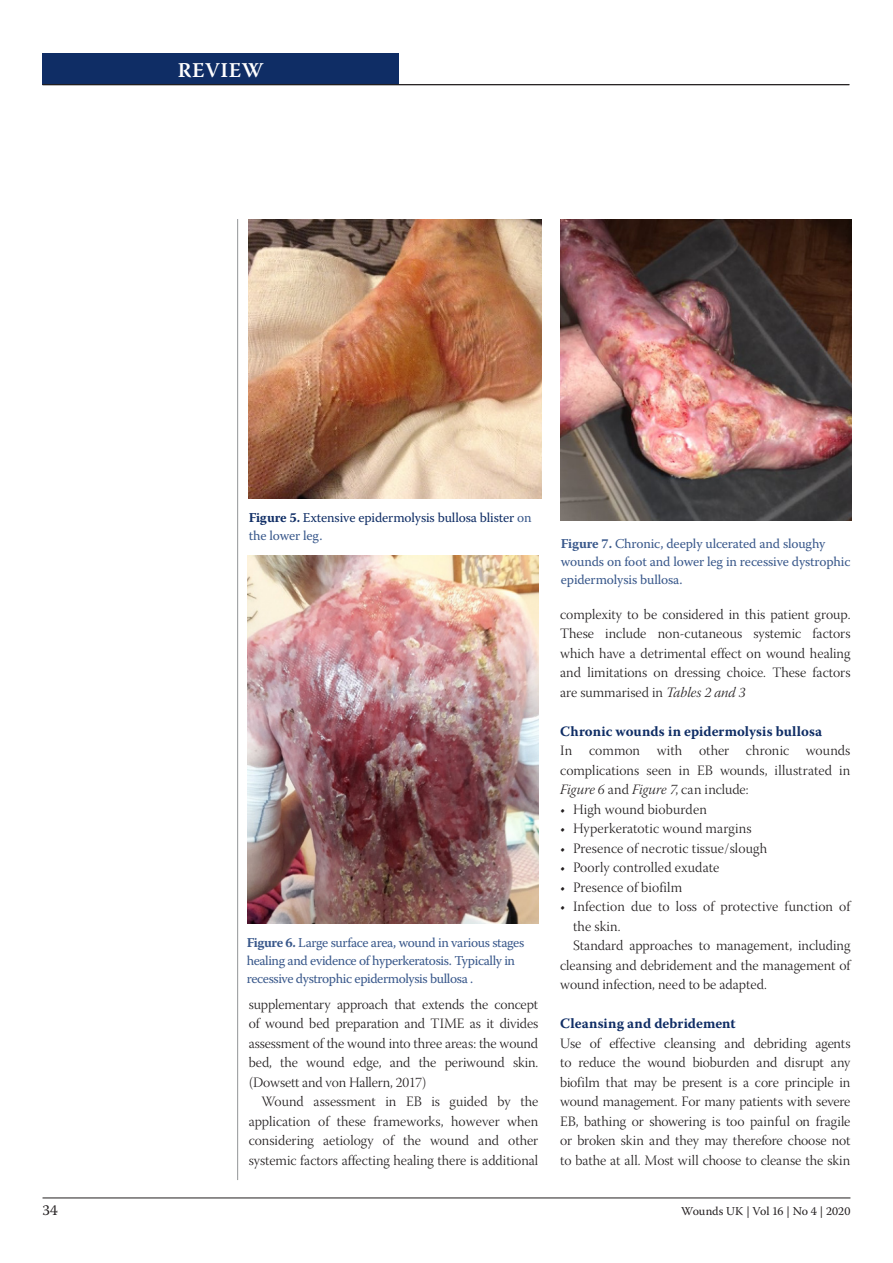
<style>
.page{position:relative;width:893px;height:1263px;background:#fff}
.page>*{position:absolute;margin:0;border:0;box-sizing:border-box;transform-origin:0 0}
.t1{font:600 21px "Warnock Pro";letter-spacing:.025em;color:#fff}
.t2{font:15px "Warnock Pro";color:#231f20}
.Paragraph_indented{font:14.25px/19.5px "Warnock Pro Light Subh";color:#231f20;text-align:justify}
.Paragraph_non-indent{font:14.25px/19.5px "Warnock Pro Light Subh";letter-spacing:.01em;color:#231f20;text-align:justify}
.B-head{font:700 14.25px "Warnock Pro";letter-spacing:.005em;color:#0f2d65}
.Figure_caption{font:13.5px/18px "Warnock Pro";letter-spacing:-.02em;color:#39588b}
.Figure_caption-2{font:13.5px/18px "Warnock Pro";letter-spacing:-.01em;color:#0f2d65}
.t3{font:12px "Warnock Pro";letter-spacing:-.005em;color:#231f20}
.s1{font-weight:700}
.s2{color:#39588b}
.s3{font-family:"Warnock Pro Light It Subh"}
</style>
<div class="page">
<hr style="left:43px;top:1197px;width:807px;height:1px;background:#231f20">
<div style="left:43px;top:53px;width:356px;height:32px;background:#0f2d65"></div>
<hr style="left:237px;top:219px;width:1px;height:961px;background:#939598">
<hr style="left:43px;top:84px;width:806px;height:1px;background:#231f20">
<img style="left:248px;top:556px;width:291px;height:368px">
<img style="left:560px;top:219px;width:292px;height:301px">
<img style="left:249px;top:219px;width:292px;height:280px">
<h1 class="t1" style="left:178px;top:57px;width:87px">REVIEW</h1>
<p class="Figure_caption-2" style="left:249px;top:508px;width:284px"><span class="s1">Figure 5.</span> Extensive epidermolysis bullosa blister <span class="s2">on the lower leg.</span></p>
<p class="Figure_caption" style="left:247px;top:933px;width:279px"><span class="s1">Figure 6.</span> Large surface area, wound in various stages healing and evidence of hyperkeratosis. Typically in recessive dystrophic epidermolysis bullosa .</p>
<p class="Paragraph_indented" style="left:249px;top:996px;width:291px">supplementary approach that extends the concept of wound bed preparation and TIME as it divides assessment of the wound into three areas: the wound bed, the wound edge, and the periwound skin. (Dowsett and von Hallern, 2017)</p>
<p class="Paragraph_indented" style="left:249px;top:1094px;width:291px;text-indent:13px">Wound assessment in EB is guided by the application of these frameworks, however when considering aetiology of the wound and other systemic factors affecting healing there is additional</p>
<p class="Figure_caption" style="left:561px;top:534px;width:291px"><span class="s1">Figure 7.</span> Chronic, deeply ulcerated and sloughy wounds on foot and lower leg in recessive dystrophic epidermolysis bullosa.</p>
<p class="Paragraph_indented" style="left:560px;top:606px;width:292px">complexity to be considered in this patient group.<br>These include non-cutaneous systemic factors which have a detrimental effect on wound healing and limitations on dressing choice. These factors are summarised in <span class="s3">Tables 2 and 3</span></p>
<p class="B-head" style="left:560px;top:722px;width:263px">Chronic wounds in epidermolysis bullosa</p>
<p class="Paragraph_non-indent" style="left:560px;top:743px;width:292px">In common with other chronic wounds complications seen in EB wounds, illustrated in <span class="s3">Figure 6</span> and <span class="s3">Figure 7</span>, can include:</p>
<p class="Paragraph_non-indent" style="left:560px;top:801px;width:148px">• High wound bioburden</p>
<p class="Paragraph_non-indent" style="left:560px;top:821px;width:193px">• Hyperkeratotic wound margins</p>
<p class="Paragraph_non-indent" style="left:560px;top:840px;width:208px">• Presence of necrotic tissue/slough</p>
<p class="Paragraph_non-indent" style="left:560px;top:860px;width:161px">• Poorly controlled exudate</p>
<p class="Paragraph_non-indent" style="left:560px;top:879px;width:123px">• Presence of biofilm</p>
<p class="Paragraph_non-indent" style="left:573px;top:899px;width:279px;text-indent:-13px">• Infection due to loss of protective function of the skin.</p>
<p class="Paragraph_indented" style="left:560px;top:938px;width:292px;text-indent:13px">Standard approaches to management, including cleansing and debridement and the management of wound infection, need to be adapted.</p>
<p class="B-head" style="left:560px;top:1015px;width:177px">Cleansing and debridement</p>
<p class="Paragraph_non-indent" style="left:560px;top:1035px;width:292px">Use of effective cleansing and debriding agents to reduce the wound bioburden and disrupt any biofilm that may be present is a core principle in wound management. For many patients with severe EB, bathing or showering is too painful on fragile or broken skin and they may therefore choose not to bathe at all. Most will choose to cleanse the skin</p>
<p class="t2" style="left:43px;top:1201px;width:17px">34</p>
<p class="t3" style="left:681px;top:1204px;width:171px">Wounds UK | Vol 16 | No 4 | 2020</p>
</div>
